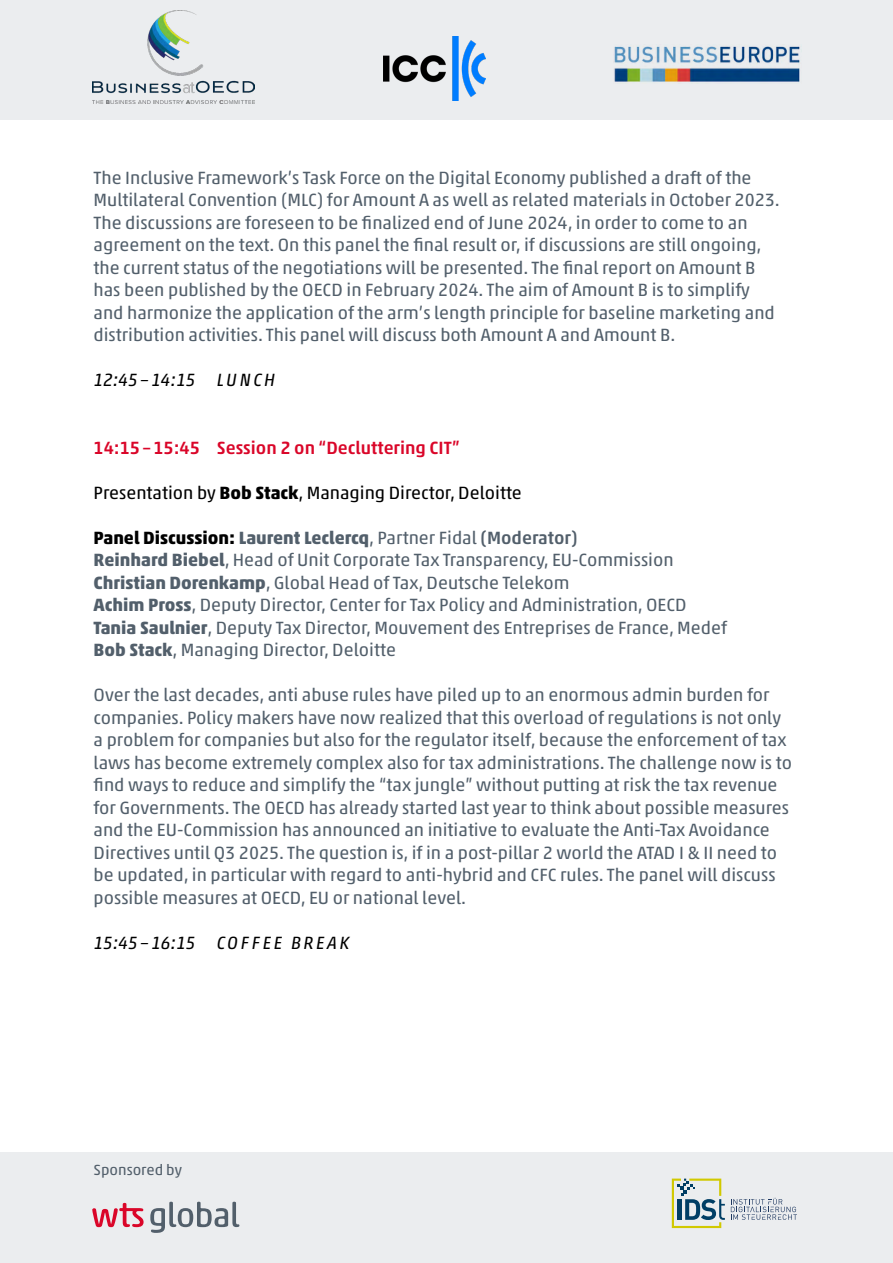
<style>
.page{position:relative;width:893px;height:1263px;background:#fff}
.page>*{position:absolute;margin:0;border:0;box-sizing:border-box;transform-origin:0 0}
.Fließtext{font:18px/22.5px "Akko Pro";color:#525f6b}
.Fließtext-2{font:700 18px "Akko Pro";color:#000}
.Fließtext-3{font:18px "Akko Pro";color:#000}
.Fließtext-4{font:500 18px "Akko Pro";color:#da0629}
.Fließtext-5{font:italic 18px "Akko Pro";letter-spacing:.15em;color:#000}
.Fließtext-6{font:italic 18px "Akko Pro";letter-spacing:.13em;color:#000}
.Fließtext-7{font:15px "Akko Pro";color:#525f6b}
.s1{font-weight:700}
.s2{color:#525f6b}
.s3{font-weight:400;color:#525f6b}
.s4{font-weight:500;color:#525f6b}
</style>
<div class="page">
<div style="left:0;top:0;width:893px;height:119px;background:#ebedef"></div>
<img style="left:614px;top:46px;width:186px;height:36px">
<img style="left:93px;top:11px;width:162px;height:92px">
<img style="left:384px;top:37px;width:102px;height:63px">
<div style="left:0;top:1152px;width:893px;height:111px;background:#ebedef"></div>
<svg style="left:92px;top:1203px;width:52px;height:24px"></svg>
<svg style="left:150px;top:1202px;width:89px;height:31px"></svg>
<svg style="left:731px;top:1198px;width:66px;height:22px"></svg>
<svg style="left:672px;top:1178px;width:53px;height:50px"></svg>
<p class="Fließtext" style="left:94px;top:166px;width:688px">The Inclusive Framework’s Task Force on the Digital Economy published a draft of the Multilateral Convention (MLC) for Amount A as well as related materials in October 2023.<br>The discussions are foreseen to be finalized end of June 2024, in order to come to an agreement on the text. On this panel the final result or, if discussions are still ongoing, the current status of the negotiations will be presented. The final report on Amount B has been published by the OECD in February 2024. The aim of Amount B is to simplify and harmonize the application of the arm’s length principle for baseline marketing and distribution activities. This panel will discuss both Amount A and Amount B.</p>
<p class="Fließtext-6" style="left:94px;top:369px;width:183px">12:45–14:15 L U N C H</p>
<p class="Fließtext-4" style="left:94px;top:436px;width:368px">14:15–15:45 Session 2 on “Decluttering CIT”</p>
<p class="Fließtext-3" style="left:94px;top:481px;width:430px">Presentation by <span class="s1">Bob Stack</span>, Managing Director, Deloitte</p>
<p class="Fließtext-2" style="left:94px;top:526px;width:485px">Panel Discussion: <span class="s2">Laurent Leclercq</span><span class="s3">, Partner Fidal</span> <span class="s4">(Moderator)</span></p>
<p class="Fließtext" style="left:94px;top:548px;width:582px"><span class="s1">Reinhard Biebel</span>, Head of Unit Corporate Tax Transparency, EU-Commission</p>
<p class="Fließtext" style="left:94px;top:571px;width:477px"><span class="s1">Christian Dorenkamp</span>, Global Head of Tax, Deutsche Telekom</p>
<p class="Fließtext" style="left:94px;top:593px;width:595px"><span class="s1">Achim Pross</span>, Deputy Director, Center for Tax Policy and Administration, OECD</p>
<p class="Fließtext" style="left:94px;top:616px;width:635px"><span class="s1">Tania Saulnier</span>, Deputy Tax Director, Mouvement des Entreprises de France, Medef</p>
<p class="Fließtext" style="left:94px;top:638px;width:304px"><span class="s1">Bob Stack</span>, Managing Director, Deloitte</p>
<p class="Fließtext" style="left:94px;top:683px;width:700px">Over the last decades, anti abuse rules have piled up to an enormous admin burden for companies. Policy makers have now realized that this overload of regulations is not only a problem for companies but also for the regulator itself, because the enforcement of tax laws has become extremely complex also for tax administrations. The challenge now is to find ways to reduce and simplify the “tax jungle” without putting at risk the tax revenue for Governments. The OECD has already started last year to think about possible measures and the EU-Commission has announced an initiative to evaluate the Anti-Tax Avoidance Directives until Q3 2025. The question is, if in a post-pillar 2 world the ATAD I &amp; II need to be updated, in particular with regard to anti-hybrid and CFC rules. The panel will discuss possible measures at OECD, EU or national level.</p>
<p class="Fließtext-5" style="left:94px;top:931px;width:257px">15:45–16:15 COFFEE BREAK</p>
<p class="Fließtext-7" style="left:94px;top:1161px;width:90px">Sponsored by</p>
</div>
